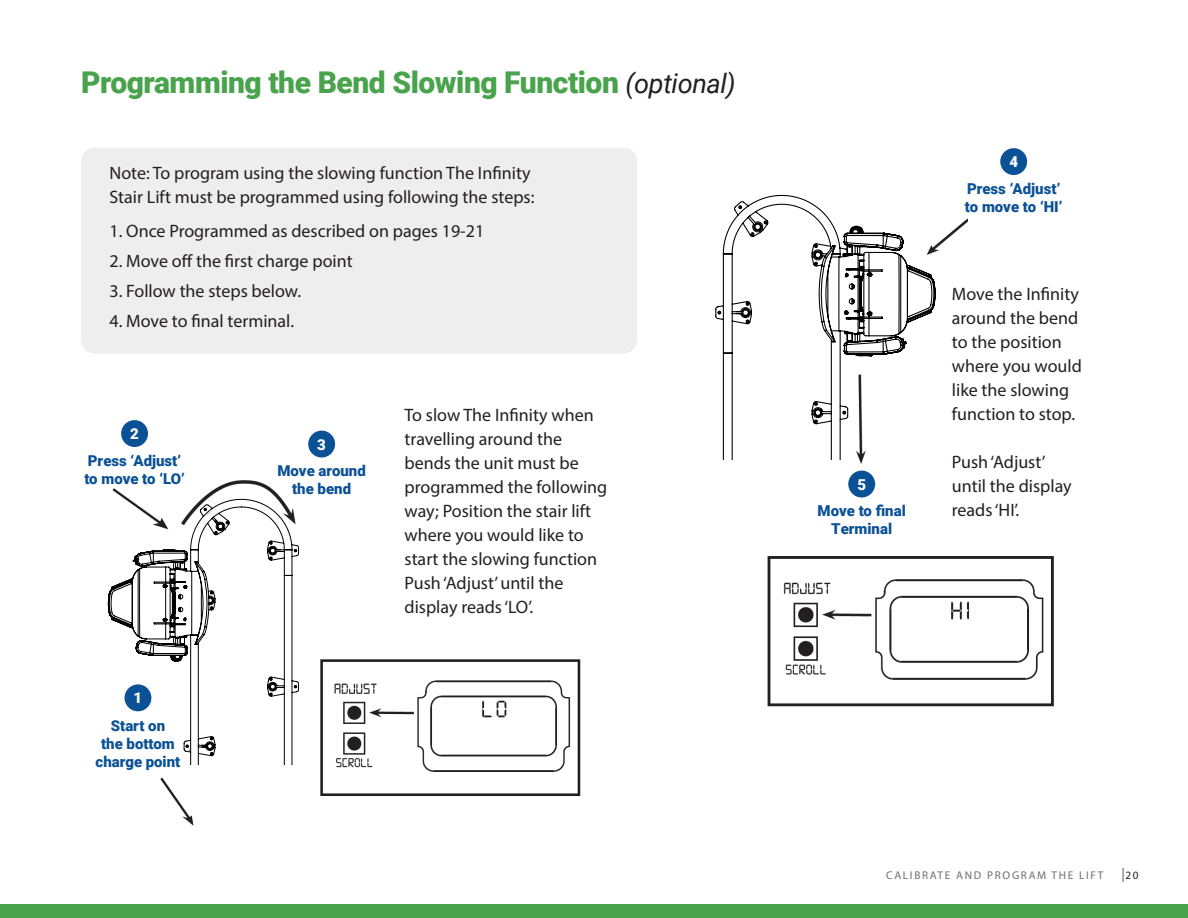
<style>
.page{position:relative;width:1188px;height:918px;background:#fff}
.page>*{position:absolute;margin:0;border:0;box-sizing:border-box;transform-origin:0 0}
.t1{font:900 30px "Roboto";letter-spacing:-.015em;color:#48a34c}
.t2{font:18px/24px "Myriad Pro";color:#231f20}
.t3{font:900 15px "Roboto";color:#0b5196}
.t4{font:900 15px "Roboto";color:#fff}
.t5{font:11.25px "Myriad Pro";letter-spacing:.15em;color:#6c6d70}
.t6{font:11.25px "Myriad Pro";color:#231f20}
.s1{font-weight:400;font-style:italic;font-size:27px;color:#231f20}
</style>
<div class="page">
<div style="left:0;top:905px;width:1188px;height:13px;background:#48a34c"></div>
<div style="left:81px;top:148px;width:556px;height:205px;background:#eeeeef;border-radius:14px"></div>
<img style="left:112px;top:480px;width:469px;height:346px">
<div style="left:69px;top:410px;width:138px;height:74px;background:#fff"></div>
<div style="left:333px;top:440px;width:218px;height:211px;background:#fff"></div>
<div style="left:48px;top:793px;width:90px;height:73px;background:#fff"></div>
<div style="left:121px;top:420px;width:27px;height:27px;background:#0b5196;border-radius:50%"></div>
<div style="left:308px;top:431px;width:27px;height:26px;background:#0b5196;border-radius:50%"></div>
<img style="left:767px;top:172px;width:287px;height:535px">
<div style="left:969px;top:184px;width:138px;height:45px;background:#fff"></div>
<div style="left:753px;top:494px;width:138px;height:45px;background:#fff"></div>
<div style="left:913px;top:342px;width:218px;height:211px;background:#fff"></div>
<div style="left:1000px;top:148px;width:27px;height:27px;background:#0b5196;border-radius:50%"></div>
<svg style="left:1122px;top:868px;width:2px;height:14px"></svg>
<svg style="left:107px;top:502px;width:201px;height:278px"></svg>
<svg style="left:108px;top:499px;width:191px;height:265px"></svg>
<svg style="left:722px;top:459px;width:191px;height:51px"></svg>
<svg style="left:715px;top:194px;width:221px;height:265px"></svg>
<p class="t1" style="left:81px;top:61px;width:656px">Programming the Bend Slowing Function <span class="s1">(optional)</span></p>
<p class="t2" style="left:110px;top:161px;width:426px">Note: To program using the slowing function The Infinity<br>Stair Lift must be programmed using following the steps:</p>
<p class="t2" style="left:110px;top:219px;width:376px">1. Once Programmed as described on pages 19-21</p>
<p class="t2" style="left:110px;top:249px;width:245px">2. Move off the first charge point</p>
<p class="t2" style="left:110px;top:279px;width:193px">3. Follow the steps below.</p>
<p class="t2" style="left:110px;top:309px;width:186px">4. Move to final terminal.</p>
<p class="t4" style="left:130px;top:423px;width:10px">2</p>
<p class="t3" style="left:88px;top:450px;width:95px">Press ‘Adjust’</p>
<p class="t3" style="left:84px;top:468px;width:102px">to move to ‘LO’</p>
<p class="t4" style="left:134px;top:688px;width:10px">1</p>
<p class="t3" style="left:111px;top:715px;width:56px">Start on</p>
<p class="t3" style="left:101px;top:733px;width:75px">the bottom</p>
<p class="t3" style="left:96px;top:751px;width:86px">charge point</p>
<p class="t4" style="left:317px;top:434px;width:10px">3</p>
<p class="t3" style="left:278px;top:460px;width:90px">Move around</p>
<p class="t3" style="left:292px;top:478px;width:61px">the bend</p>
<p class="t2" style="left:405px;top:402px;width:204px">To slow The Infinity when travelling around the bends the unit must be programmed the following way; Position the stair lift where you would like to start the slowing function<br>Push ‘Adjust’ until the</p>
<p class="t2" style="left:405px;top:594px;width:130px">display reads ‘LO’.</p>
<p class="t4" style="left:1009px;top:151px;width:10px">4</p>
<p class="t4" style="left:857px;top:474px;width:10px">5</p>
<p class="t3" style="left:818px;top:500px;width:90px">Move to final</p>
<p class="t3" style="left:831px;top:518px;width:62px">Terminal</p>
<p class="t3" style="left:967px;top:178px;width:95px">Press ‘Adjust’</p>
<p class="t3" style="left:965px;top:196px;width:99px">to move to ‘HI’</p>
<p class="t2" style="left:952px;top:282px;width:129px">Move the Infinity</p>
<p class="t2" style="left:952px;top:306px;width:131px">around the bend to the position where you would like the slowing function to stop.</p>
<p class="t2" style="left:952px;top:450px;width:121px">Push ‘Adjust’ until the display reads ‘HI’.</p>
<p class="t5" style="left:886px;top:869px;width:219px">CALIBRATE AND PROGRAM THE LIFT</p>
<p class="t6" style="left:1125px;top:869px;width:15px">20</p>
</div>
